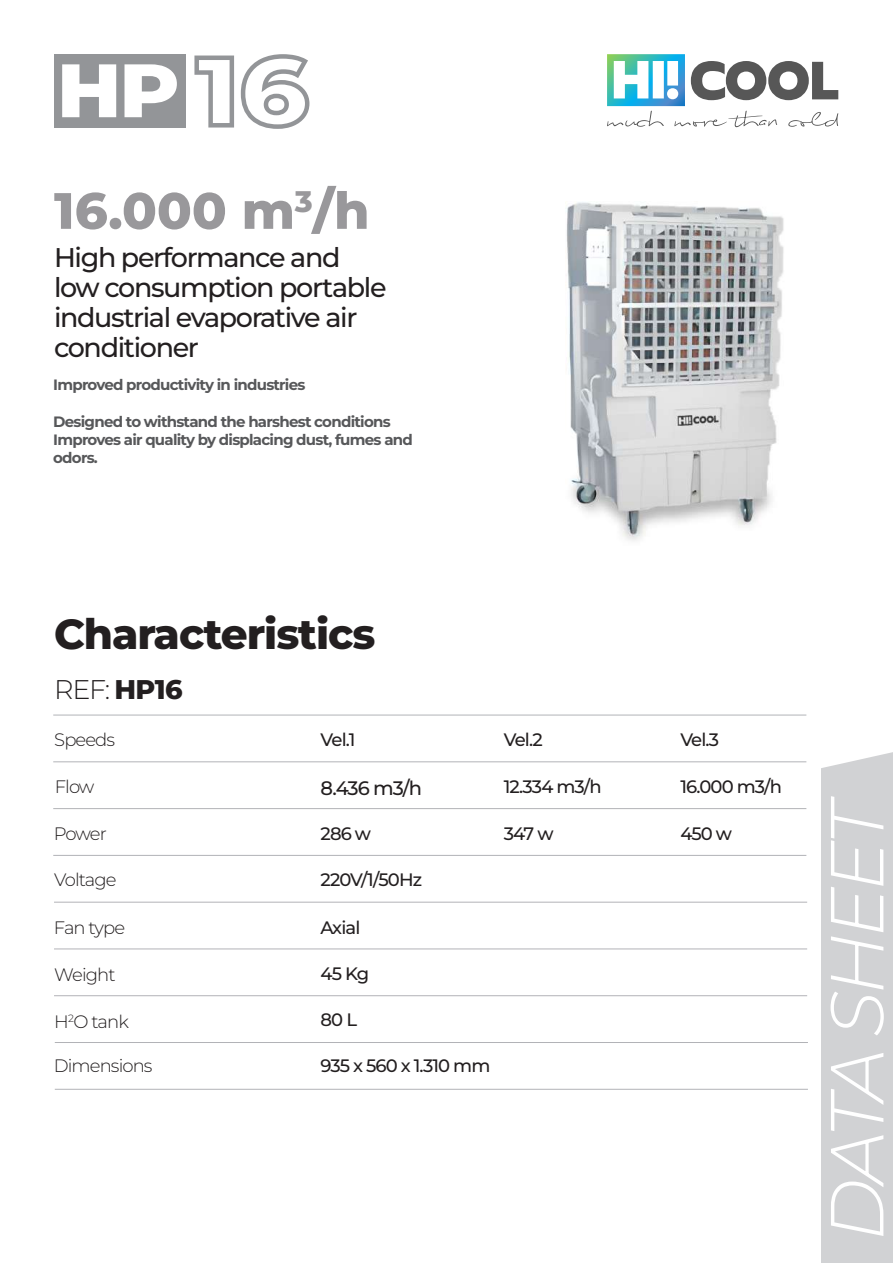
<style>
.page{position:relative;width:893px;height:1263px;background:#fff}
.page>*{position:absolute;margin:0;border:0;box-sizing:border-box;transform-origin:0 0}
.t1{font:800 51px "Montserrat";color:#99989b}
.t2{font:800 42px "Montserrat";letter-spacing:-.025em;color:#231f20}
.t3{font:500 27px/30px "Montserrat";letter-spacing:-.05em;color:#231f20}
.t4{font:300 27px "Montserrat";color:#231f20}
.t5{font:500 19.5px "Montserrat";color:#231f20}
.t6{font:500 18px "Montserrat";letter-spacing:-.05em;color:#231f20}
.t7{font:300 18px "Montserrat";letter-spacing:-.05em;color:#231f20}
.t8{font:700 15px/18px "Montserrat";letter-spacing:-.05em;color:#57585a}
.s1{font-weight:800}
</style>
<div class="page">
<hr style="left:53px;top:715px;width:753px;height:1px;background:#b2b3b7">
<svg style="left:607px;top:54px;width:231px;height:73px"></svg>
<hr style="left:53px;top:761px;width:753px;height:1px;background:#b2b3b7">
<hr style="left:53px;top:808px;width:753px;height:1px;background:#b2b3b7">
<hr style="left:53px;top:855px;width:753px;height:1px;background:#b2b3b7">
<hr style="left:54px;top:902px;width:753px;height:1px;background:#b2b3b7">
<hr style="left:54px;top:948px;width:753px;height:1px;background:#b2b3b7">
<hr style="left:54px;top:995px;width:753px;height:1px;background:#b2b3b7">
<hr style="left:55px;top:1042px;width:753px;height:1px;background:#b2b3b7">
<hr style="left:55px;top:1089px;width:753px;height:1px;background:#b2b3b7">
<svg style="left:194px;top:54px;width:116px;height:75px"></svg>
<div style="left:54px;top:54px;width:131px;height:73px;background:#939598"></div>
<svg style="left:62px;top:64px;width:54px;height:53px"></svg>
<svg style="left:124px;top:64px;width:53px;height:53px"></svg>
<img style="left:566px;top:202px;width:218px;height:339px">
<svg style="left:821px;top:752px;width:72px;height:511px"></svg>
<h1 class="t1" style="left:54px;top:173px;width:317px">16.000 m<sup>3</sup>/h</h1>
<h3 class="t3" style="left:54px;top:241px;width:334px">High performance and low consumption portable industrial evaporative air conditioner</h3>
<p class="t8" style="left:53px;top:375px;width:254px">Improved productivity in industries</p>
<p class="t8" style="left:53px;top:411px;width:361px">Designed to withstand the harshest conditions<br>Improves air quality by displacing dust, fumes and odors.</p>
<h2 class="t2" style="left:54px;top:603px;width:323px">Characteristics</h2>
<h3 class="t4" style="left:54px;top:671px;width:130px">REF: <span class="s1">HP16</span></h3>
<p class="t7" style="left:54px;top:728px;width:62px">Speeds</p>
<p class="t7" style="left:55px;top:775px;width:41px">Flow</p>
<p class="t7" style="left:54px;top:822px;width:55px">Power</p>
<p class="t7" style="left:54px;top:867px;width:64px">Voltage</p>
<p class="t7" style="left:54px;top:916px;width:73px">Fan type</p>
<p class="t7" style="left:54px;top:962px;width:63px">Weight</p>
<p class="t7" style="left:54px;top:1009px;width:76px">H<sup>2</sup>O tank</p>
<p class="t7" style="left:54px;top:1053px;width:100px">Dimensions</p>
<p class="t6" style="left:321px;top:727px;width:36px">Vel.1</p>
<p class="t6" style="left:504px;top:727px;width:40px">Vel.2</p>
<p class="t6" style="left:680px;top:727px;width:40px">Vel.3</p>
<h3 class="t5" style="left:321px;top:774px;width:103px">8.436 m3/h</h3>
<p class="t6" style="left:504px;top:774px;width:99px">12.334 m3/h</p>
<p class="t6" style="left:680px;top:774px;width:103px">16.000 m3/h</p>
<p class="t6" style="left:321px;top:821px;width:52px">286 w</p>
<p class="t6" style="left:504px;top:821px;width:51px">347 w</p>
<p class="t6" style="left:680px;top:821px;width:53px">450 w</p>
<p class="t6" style="left:321px;top:867px;width:103px">220V/1/50Hz</p>
<p class="t6" style="left:321px;top:915px;width:41px">Axial</p>
<p class="t6" style="left:321px;top:961px;width:50px">45 Kg</p>
<p class="t6" style="left:321px;top:1007px;width:38px">80 L</p>
<p class="t6" style="left:321px;top:1053px;width:171px">935 x 560 x 1.310 mm</p>
</div>
